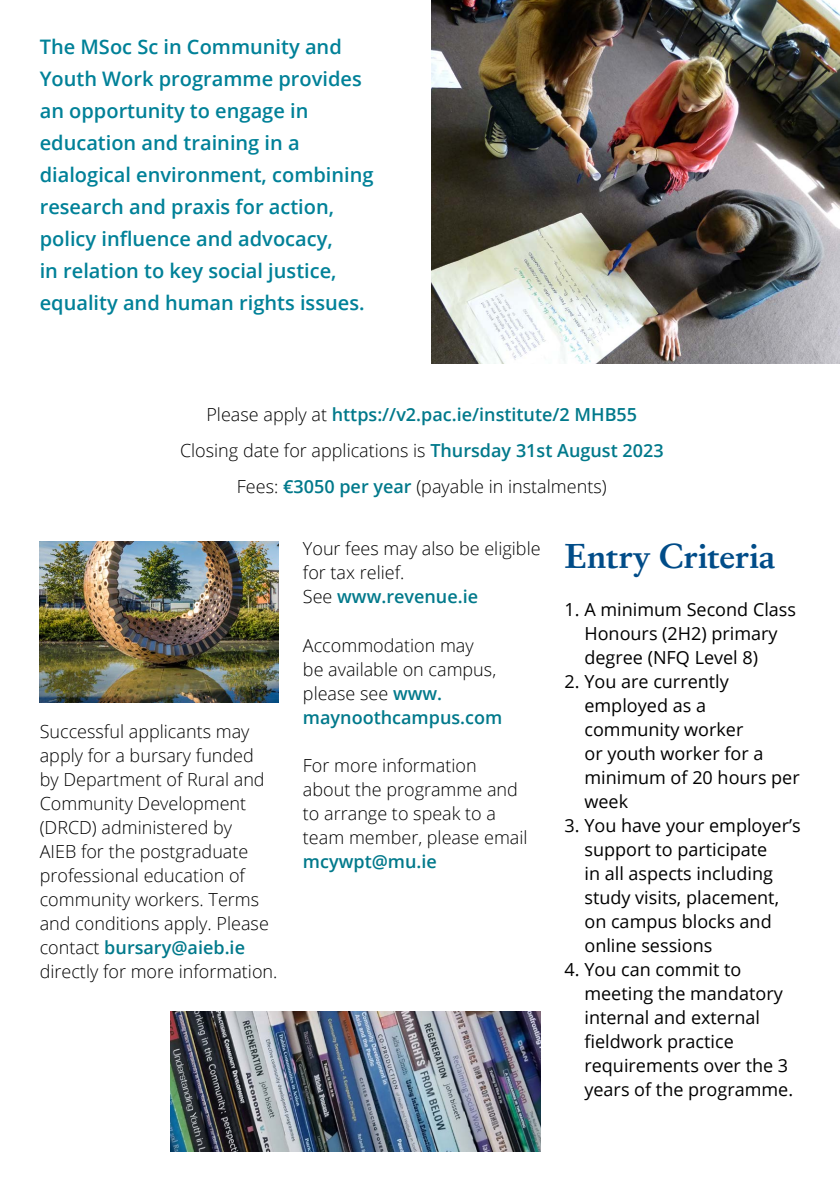
<style>
.page{position:relative;width:840px;height:1191px;background:#fff}
.page>*{position:absolute;margin:0;border:0;box-sizing:border-box;transform-origin:0 0}
.t1{font:600 36px "Corundum Text";color:#004c88}
.t2{font:600 20px/32px "Open Sans";color:#008198}
.t3{font:300 18px/24px "Open Sans";color:#000}
.t4{font:18px/24px "Open Sans";color:#000}
.t5{font:600 18px "Open Sans";color:#00798b}
.s1{font-weight:600;color:#00798b}
</style>
<div class="page">
<img style="left:431px;top:0;width:408px;height:364px">
<img style="left:40px;top:541px;width:238px;height:161px">
<img style="left:171px;top:1011px;width:369px;height:140px">
<p class="t2" style="left:40px;top:30px;width:335px">The MSoc Sc in Community and<br>Youth Work programme provides an opportunity to engage in education and training in a dialogical environment, combining research and praxis for action, policy influence and advocacy,<br>in relation to key social justice, equality and human rights issues.</p>
<p class="t3" style="left:180px;top:396px;width:485px;line-height:36px;text-align:center">Please apply at <span class="s1">https://v2.pac.ie/institute/2 MHB55<br></span>Closing date for applications is <span class="s1">Thursday 31st August 2023<br></span>Fees: <span class="s1">€3050 per year</span> (payable in instalments)</p>
<p class="t3" style="left:40px;top:719px;width:239px">Successful applicants may apply for a bursary funded<br>by Department of Rural and<br>Community Development (DRCD) administered by<br>AIEB for the postgraduate professional education of community workers. Terms and conditions apply. Please contact <span class="s1">bursary@aieb.ie </span>directly for more information.</p>
<p class="t3" style="left:303px;top:536px;width:239px">Your fees may also be eligible for tax relief.<br>See <span class="s1">www.revenue.ie</span></p>
<p class="t3" style="left:303px;top:632px;width:201px">Accommodation may<br>be available on campus, please see <span class="s1">www. maynoothcampus.com</span></p>
<p class="t3" style="left:303px;top:752px;width:226px">For more information about the programme and to arrange to speak to a team member, please email</p>
<p class="t5" style="left:303px;top:848px;width:135px">mcywpt@mu.ie</p>
<h1 class="t1" style="left:564px;top:529px;width:212px">Entry Criteria</h1>
<p class="t4" style="left:584px;top:596px;width:213px;text-indent:-20px">1. A minimum Second Class<br>Honours (2H2) primary degree (NFQ Level 8)</p>
<p class="t4" style="left:584px;top:668px;width:217px;text-indent:-20px">2. You are currently employed as a community worker<br>or youth worker for a minimum of 20 hours per week</p>
<p class="t4" style="left:584px;top:812px;width:218px;text-indent:-20px">3. You have your employer’s support to participate<br>in all aspects including study visits, placement, on campus blocks and online sessions</p>
<p class="t4" style="left:584px;top:956px;width:210px;text-indent:-20px">4. You can commit to meeting the mandatory internal and external fieldwork practice requirements over the 3 years of the programme.</p>
</div>
